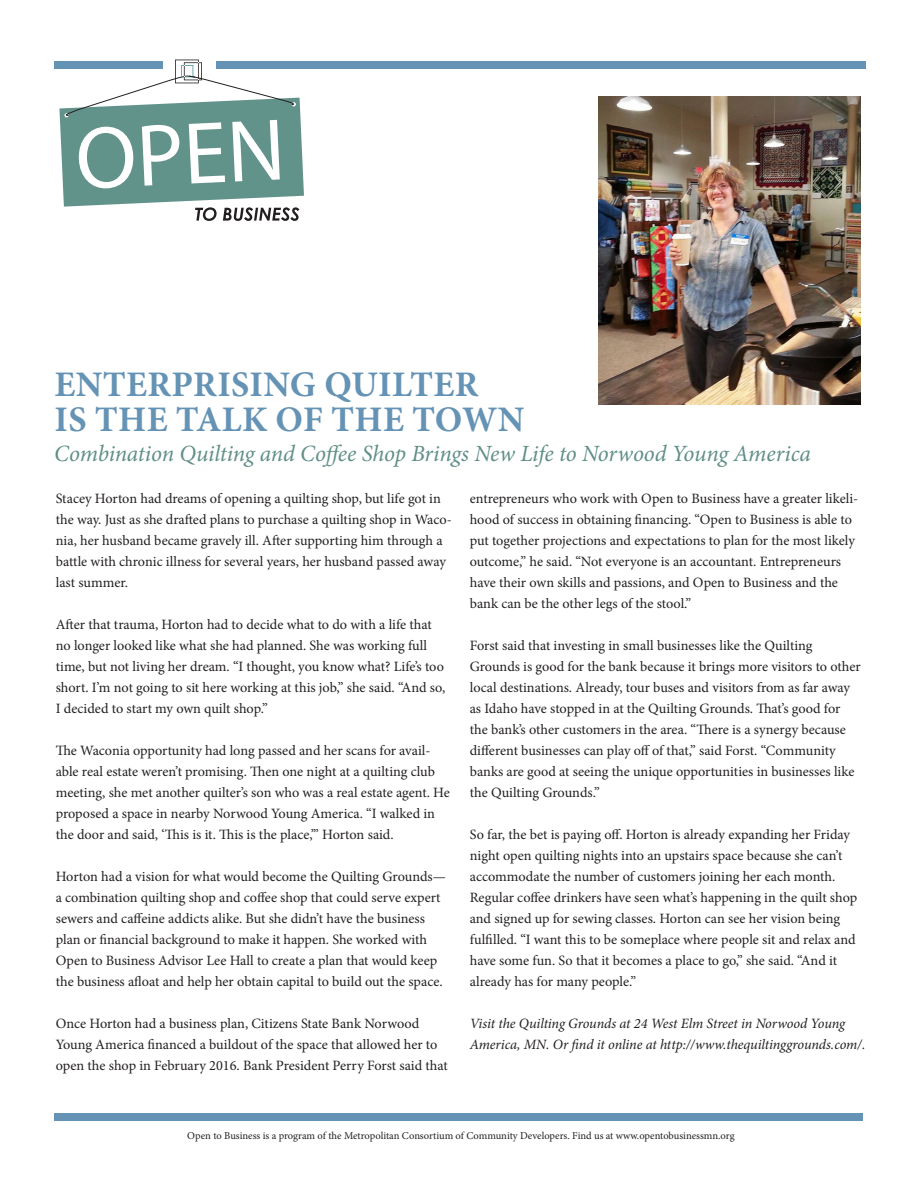
<style>
.page{position:relative;width:918px;height:1188px;background:#fff}
.page>*{position:absolute;margin:0;border:0;box-sizing:border-box;transform-origin:0 0}
.t1{font:700 36px/34.5px "Minion Pro";letter-spacing:.01em;color:#6593b5}
.t2{font:italic 23.25px "Minion Pro";letter-spacing:-.01em;color:#608f87}
.t3{font:14.25px/21px "Minion Pro";letter-spacing:-.005em;color:#231f20}
.t4{font:italic 14.25px/21px "Minion Pro";letter-spacing:-.01em;color:#231f20}
.t5{font:10.5px "Minion Pro";letter-spacing:-.005em;color:#231f20}
</style>
<div class="page">
<svg style="left:59px;top:60px;width:245px;height:161px"></svg>
<div style="left:54px;top:1113px;width:808px;height:7px;background:#6593b5"></div>
<div style="left:216px;top:61px;width:649px;height:8px;background:#6593b5"></div>
<div style="left:54px;top:61px;width:109px;height:8px;background:#6593b5"></div>
<img style="left:598px;top:96px;width:263px;height:309px">
<p class="t1" style="left:54px;top:367px;width:472px">ENTERPRISING QUILTER<br>IS THE TALK OF THE TOWN</p>
<p class="t2" style="left:54px;top:437px;width:758px">Combination Quilting and Coffee Shop Brings New Life to Norwood Young America</p>
<p class="t3" style="left:56px;top:488px;width:398px">Stacey Horton had dreams of opening a quilting shop, but life got in the way. Just as she drafted plans to purchase a quilting shop in Waco&shy;nia, her husband became gravely ill. After supporting him through a battle with chronic illness for several years, her husband passed away last summer.</p>
<p class="t3" style="left:56px;top:614px;width:391px">After that trauma, Horton had to decide what to do with a life that no longer looked like what she had planned. She was working full time, but not living her dream. “I thought, you know what? Life’s too short. I’m not going to sit here working at this job,” she said. “And so, I decided to start my own quilt shop.”</p>
<p class="t3" style="left:56px;top:740px;width:396px">The Waconia opportunity had long passed and her scans for avail&shy;able real estate weren’t promising. Then one night at a quilting club meeting, she met another quilter’s son who was a real estate agent. He proposed a space in nearby Norwood Young America. “I walked in the door and said, ‘This is it. This is the place,’” Horton said.</p>
<p class="t3" style="left:56px;top:866px;width:392px">Horton had a vision for what would become the Quilting Grounds—</p>
<p class="t3" style="left:56px;top:887px;width:388px">a combination quilting shop and coffee shop that could serve expert sewers and caffeine addicts alike. But she didn’t have the business plan or financial background to make it happen. She worked with Open to Business Advisor Lee Hall to create a plan that would keep the business afloat and help her obtain capital to build out the space.</p>
<p class="t3" style="left:56px;top:1013px;width:393px">Once Horton had a business plan, Citizens State Bank Norwood<br>Young America financed a buildout of the space that allowed her to open the shop in February 2016. Bank President Perry Forst said that</p>
<p class="t3" style="left:470px;top:488px;width:390px">entrepreneurs who work with Open to Business have a greater likeli&shy;hood of success in obtaining financing. “Open to Business is able to put together projections and expectations to plan for the most likely outcome,” he said. “Not everyone is an accountant. Entrepreneurs have their own skills and passions, and Open to Business and the bank can be the other legs of the stool.”</p>
<p class="t3" style="left:470px;top:635px;width:393px">Forst said that investing in small businesses like the Quilting Grounds is good for the bank because it brings more visitors to other local destinations. Already, tour buses and visitors from as far away as Idaho have stopped in at the Quilting Grounds. That’s good for the bank’s other customers in the area. “There is a synergy because different businesses can play off of that,” said Forst. “Community banks are good at seeing the unique opportunities in businesses like the Quilting Grounds.”</p>
<p class="t3" style="left:470px;top:824px;width:389px">So far, the bet is paying off. Horton is already expanding her Friday night open quilting nights into an upstairs space because she can’t accommodate the number of customers joining her each month.<br>Regular coffee drinkers have seen what’s happening in the quilt shop and signed up for sewing classes. Horton can see her vision being fulfilled. “I want this to be someplace where people sit and relax and have some fun. So that it becomes a place to go,” she said. “And it already has for many people.”</p>
<p class="t4" style="left:470px;top:1013px;width:397px">Visit the Quilting Grounds at 24 West Elm Street in Norwood Young<br>America, MN. Or find it online at http://www.thequiltinggrounds.com/.</p>
<p class="t5" style="left:187px;top:1128px;width:549px">Open to Business is a program of the Metropolitan Consortium of Community Developers. Find us at www.opentobusinessmn.org</p>
</div>
